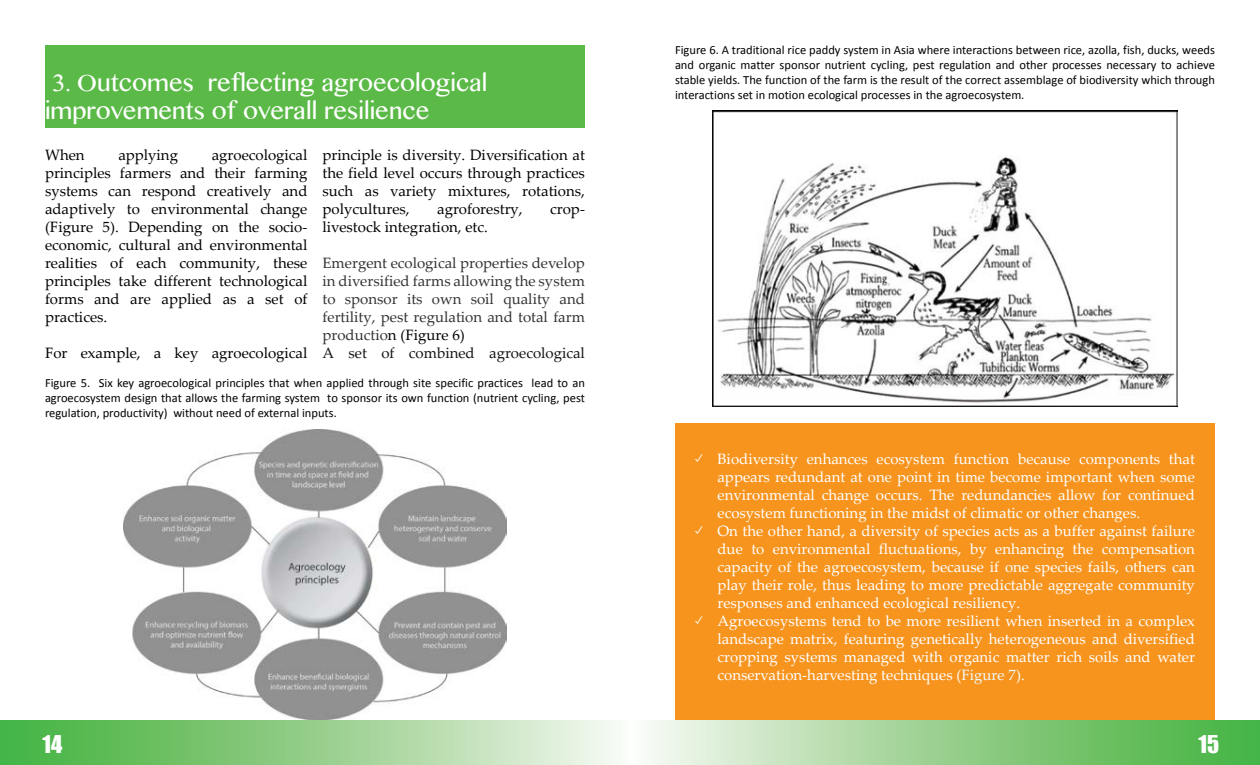
<style>
.page{position:relative;width:1260px;height:765px;background:#fff}
.page>*{position:absolute;margin:0;border:0;box-sizing:border-box;transform-origin:0 0}
.t1{font:23.75px/28.5px "Oriya MN";color:#fff}
.t2{font:22.5px "Impact";color:#fff}
.t3{font:15px/18px "Palatino Linotype";color:#fff;text-align:justify}
.t4{font:15px/18px "Palatino Linotype";color:#000;text-align:justify}
.t5{font:15px/18px "Palatino Linotype";color:#333}
.t6{font:12.5px/15px "Calibri";color:#000;text-align:justify}
.s1{color:#050000}
.s2{color:#131413}
.s3{font-family:"Apple SD Gothic Neo"}
.s4{color:#eff8fa}
</style>
<div class="page">
<svg style="left:650px;top:720px;width:610px;height:45px;background:#97d190"></svg>
<svg style="left:0;top:720px;width:616px;height:45px;background:#96d08f"></svg>
<div style="left:45px;top:45px;width:540px;height:83px;background:#5bba47"></div>
<img style="left:123px;top:429px;width:384px;height:291px">
<img style="left:713px;top:111px;width:464px;height:296px">
<div style="left:675px;top:423px;width:540px;height:296px;background:#f7941e"></div>
<h1 class="t1" style="left:45px;top:68px;width:444px">3. Outcomes reflecting agroecological improvements of overall resilience</h1>
<p class="t4" style="left:322px;top:145px;width:264px">principle is diversity. Diversification at the field level occurs through practices such as variety mixtures, rotations, polycultures,</p>
<p class="t4" style="left:45px;top:145px;width:41px">When</p>
<p class="t4" style="left:118px;top:145px;width:61px">applying</p>
<p class="t4" style="left:45px;top:145px;width:264px;text-indent:167px">agroecological principles farmers and their farming systems can respond creatively and adaptively to environmental change (Figure 5). Depending on the socio&shy;economic, cultural and environmental realities of each community, these principles take different technological forms and are applied as a set of practices.</p>
<p class="t4" style="left:45px;top:343px;width:264px">For example, a key agroecological</p>
<p class="t4" style="left:437px;top:199px;width:87px">agroforestry,</p>
<p class="t4" style="left:550px;top:199px;width:36px">crop-</p>
<p class="t4" style="left:322px;top:217px;width:167px">livestock integration, etc.</p>
<p class="t5" style="left:322px;top:253px;width:264px">Emergent ecological properties develop in diversified farms allowing the system to sponsor its own soil quality and fertility, pest regulation and total farm productio<span class="s1">n (Figure 6)<br></span><span class="s2">A set of combined agroecological</span></p>
<p class="t6" style="left:45px;top:375px;width:541px">Figure 5. Six key agroecological principles that when applied through site specific practices lead to an agroecosystem design that allows the farming system to sponsor its own function (nutrient cycling, pest regulation, productivity) without need of external inputs.</p>
<p class="t6" style="left:675px;top:43px;width:542px">Figure 6. A traditional rice paddy system in Asia where interactions between rice, azolla, fish, ducks, weeds and organic matter sponsor nutrient cycling, pest regulation and other processes necessary to achieve stable yields. The function of the farm is the result of the correct assemblage of biodiversity which through interactions set in motion ecological processes in the agroecosystem.</p>
<p class="t3" style="left:717px;top:449px;width:479px;text-indent:-22px"><span class="s3">✓</span> Biodiversity enhances ecosystem function because components that appears redundant at one point in time become important when some environmental change occurs. The redundancies allow for continued ecosystem functioning in the midst of climatic or other changes.</p>
<p class="t3" style="left:717px;top:521px;width:479px;text-indent:-22px"><span class="s3">✓</span> On the other hand, a diversity of species acts as a buffer against failure due to environmental fluctuations, by enhancing the compensation capacity of the agroecosystem, because if one species fails, others can play their role, thus leading to more predictable aggregate community responses and enhanced ecological resiliency.</p>
<p class="t3" style="left:717px;top:611px;width:479px;text-indent:-22px"><span class="s3">✓</span> Agroecosystems tend to be more resilient when inserted in a complex landscape matrix, featuring genetically heterogeneous and diversified cropping systems managed with organic matter rich soils and water conservation-harvesting techniques (<span class="s4">Figure 7</span>).</p>
<h2 class="t2" style="left:43px;top:727px;width:21px">14</h2>
<h2 class="t2" style="left:1198px;top:727px;width:22px">15</h2>
</div>
